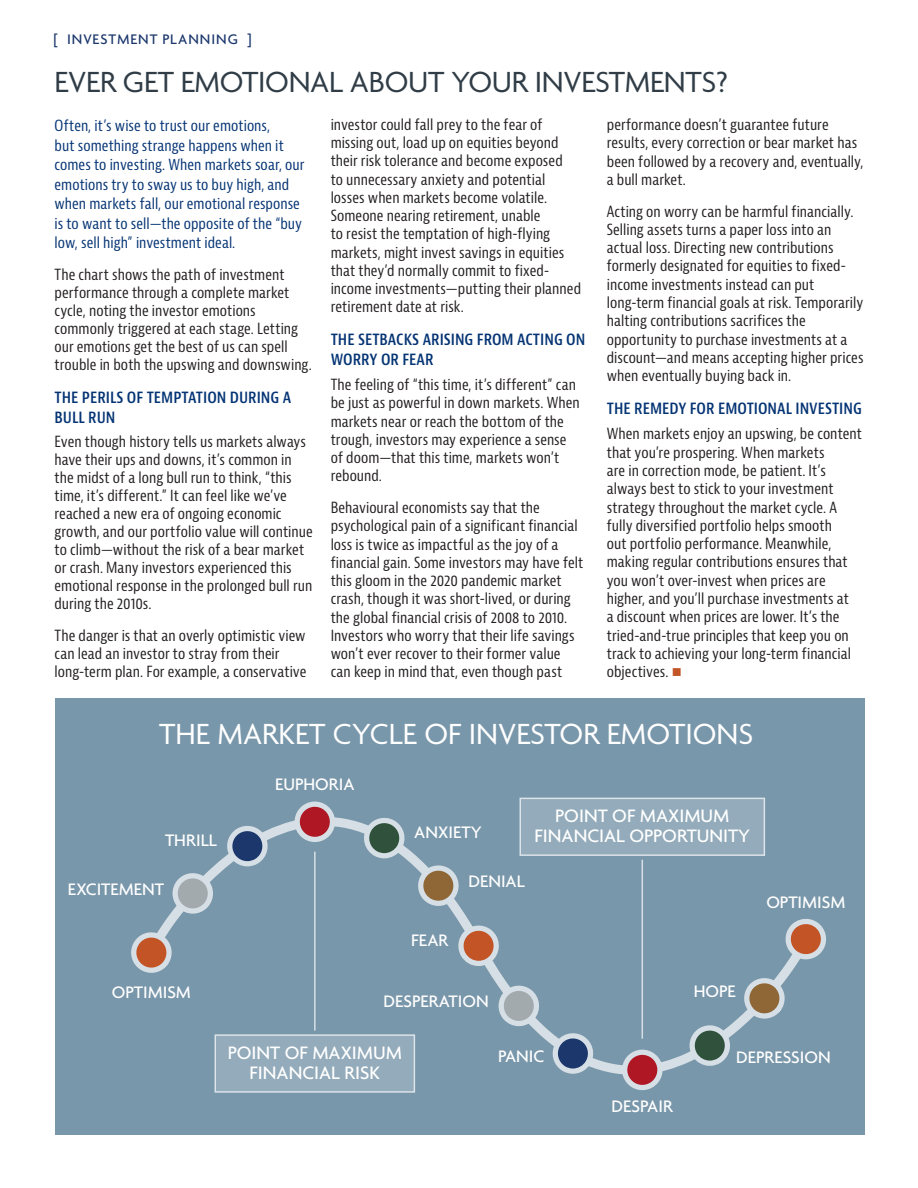
<style>
.page{position:relative;width:918px;height:1188px;background:#fff}
.page>*{position:absolute;margin:0;border:0;box-sizing:border-box;transform-origin:0 0}
.t1{font:31.5px "Agenda";letter-spacing:-.01em;color:#303d47}
.t2{font:31.5px "Agenda";color:#fff}
.t3{font:500 19.5px/19.5px "Agenda";color:#fff;text-align:center}
.t4{font:500 18px "Agenda";color:#fff}
.t5{font:600 condensed 16.5px/19.5px "Bernina Sans";color:#053474}
.t6{font:condensed 15px/18.3px "Bernina Sans";letter-spacing:.005em;color:#231f20}
.t7{font:condensed 15px/19.5px "Bernina Sans";letter-spacing:.005em;color:#053474}
.t8{font:500 15px "Agenda";letter-spacing:.06em;color:#1b376c}
.s1{color:#c25426}
</style>
<div class="page">
<div style="left:55px;top:698px;width:810px;height:436px;background:#7997aa"></div>
<svg style="left:214px;top:812px;width:552px;height:269px"></svg>
<svg style="left:616px;top:1043px;width:45px;height:47px"></svg>
<svg style="left:131px;top:815px;width:148px;height:166px"></svg>
<svg style="left:362px;top:812px;width:240px;height:269px"></svg>
<svg style="left:289px;top:802px;width:44px;height:46px"></svg>
<svg style="left:683px;top:910px;width:143px;height:164px"></svg>
<hr style="left:314px;top:852px;width:2px;height:179px;background:#fff">
<div style="left:215px;top:1035px;width:199px;height:57px;background:#93abba"></div>
<div style="left:215px;top:1034px;width:200px;height:59px;border:2px solid #fff"></div>
<hr style="left:642px;top:860px;width:1px;height:179px;background:#fff">
<div style="left:520px;top:798px;width:244px;height:57px;background:#93abba"></div>
<div style="left:519px;top:798px;width:246px;height:58px;border:2px solid #fff"></div>
<p class="t8" style="left:54px;top:30px;width:200px">[ INVESTMENT PLANNING ]</p>
<p class="t1" style="left:55px;top:65px;width:675px">EVER GET EMOTIONAL ABOUT YOUR INVESTMENTS?</p>
<p class="t7" style="left:55px;top:117px;width:251px">Often, it’s wise to trust our emotions,<br>but something strange happens when it comes to investing. When markets soar, our emotions try to sway us to buy high, and when markets fall, our emotional response is to want to sell—the opposite of the “buy low, sell high” investment ideal.</p>
<p class="t6" style="left:55px;top:266px;width:259px">The chart shows the path of investment performance through a complete market cycle, noting the investor emotions commonly triggered at each stage. Letting our emotions get the best of us can spell trouble in both the upswing and downswing.</p>
<p class="t5" style="left:55px;top:388px;width:238px">THE PERILS OF TEMPTATION DURING A<br>BULL RUN</p>
<p class="t6" style="left:55px;top:433px;width:260px">Even though history tells us markets always have their ups and downs, it’s common in the midst of a long bull run to think, “this time, it’s different.” It can feel like we’ve reached a new era of ongoing economic growth, and our portfolio value will continue to climb—without the risk of a bear market or crash. Many investors experienced this emotional response in the prolonged bull run during the 2010s.</p>
<p class="t6" style="left:55px;top:627px;width:253px">The danger is that an overly optimistic view can lead an investor to stray from their long-term plan. For example, a conservative</p>
<p class="t6" style="left:331px;top:116px;width:252px">investor could fall prey to the fear of missing out, load up on equities beyond their risk tolerance and become exposed<br>to unnecessary anxiety and potential losses when markets become volatile.<br>Someone nearing retirement, unable<br>to resist the temptation of high-flying markets, might invest savings in equities that they’d normally commit to fixed&shy;income investments—putting their planned retirement date at risk.</p>
<p class="t5" style="left:331px;top:330px;width:256px">THE SETBACKS ARISING FROM ACTING ON<br>WORRY OR FEAR</p>
<p class="t6" style="left:331px;top:376px;width:251px">The feeling of “this time, it’s different” can be just as powerful in down markets. When markets near or reach the bottom of the trough, investors may experience a sense of doom—that this time, markets won’t rebound.</p>
<p class="t6" style="left:331px;top:499px;width:254px">Behavioural economists say that the psychological pain of a significant financial loss is twice as impactful as the joy of a financial gain. Some investors may have felt this gloom in the 2020 pandemic market crash, though it was short-lived, or during the global financial crisis of 2008 to 2010.<br>Investors who worry that their life savings won’t ever recover to their former value can keep in mind that, even though past</p>
<p class="t6" style="left:607px;top:116px;width:258px">performance doesn’t guarantee future results, every correction or bear market has been followed by a recovery and, eventually, a bull market.</p>
<p class="t6" style="left:607px;top:202px;width:258px">Acting on worry can be harmful financially.<br>Selling assets turns a paper loss into an actual loss. Directing new contributions formerly designated for equities to fixed&shy;income investments instead can put long-term financial goals at risk. Temporarily halting contributions sacrifices the opportunity to purchase investments at a discount—and means accepting higher prices when eventually buying back in.</p>
<p class="t5" style="left:607px;top:399px;width:257px">THE REMEDY FOR EMOTIONAL INVESTING</p>
<p class="t6" style="left:607px;top:425px;width:257px">When markets enjoy an upswing, be content that you’re prospering. When markets<br>are in correction mode, be patient. It’s always best to stick to your investment strategy throughout the market cycle. A fully diversified portfolio helps smooth<br>out portfolio performance. Meanwhile, making regular contributions ensures that you won’t over-invest when prices are higher, and you’ll purchase investments at<br>a discount when prices are lower. It’s the tried-and-true principles that keep you on track to achieving your long-term financial objectives. <span class="s1">■</span></p>
<p class="t2" style="left:159px;top:716px;width:596px">THE MARKET CYCLE OF INVESTOR EMOTIONS</p>
<p class="t4" style="left:165px;top:830px;width:53px">THRILL</p>
<p class="t4" style="left:68px;top:878px;width:98px">EXCITEMENT</p>
<p class="t4" style="left:275px;top:774px;width:81px">EUPHORIA</p>
<p class="t4" style="left:414px;top:821px;width:69px">ANXIETY</p>
<p class="t3" style="left:534px;top:806px;width:217px">POINT OF MAXIMUM<br>FINANCIAL OPPORTUNITY</p>
<p class="t4" style="left:468px;top:870px;width:58px">DENIAL</p>
<p class="t4" style="left:411px;top:929px;width:39px">FEAR</p>
<p class="t4" style="left:766px;top:892px;width:81px">OPTIMISM</p>
<p class="t4" style="left:112px;top:981px;width:81px">OPTIMISM</p>
<p class="t4" style="left:383px;top:991px;width:107px">DESPERATION</p>
<p class="t3" style="left:228px;top:1043px;width:176px">POINT OF MAXIMUM<br>FINANCIAL RISK</p>
<p class="t4" style="left:498px;top:1046px;width:48px">PANIC</p>
<p class="t4" style="left:612px;top:1095px;width:63px">DESPAIR</p>
<p class="t4" style="left:694px;top:980px;width:44px">HOPE</p>
<p class="t4" style="left:736px;top:1046px;width:96px">DEPRESSION</p>
</div>
